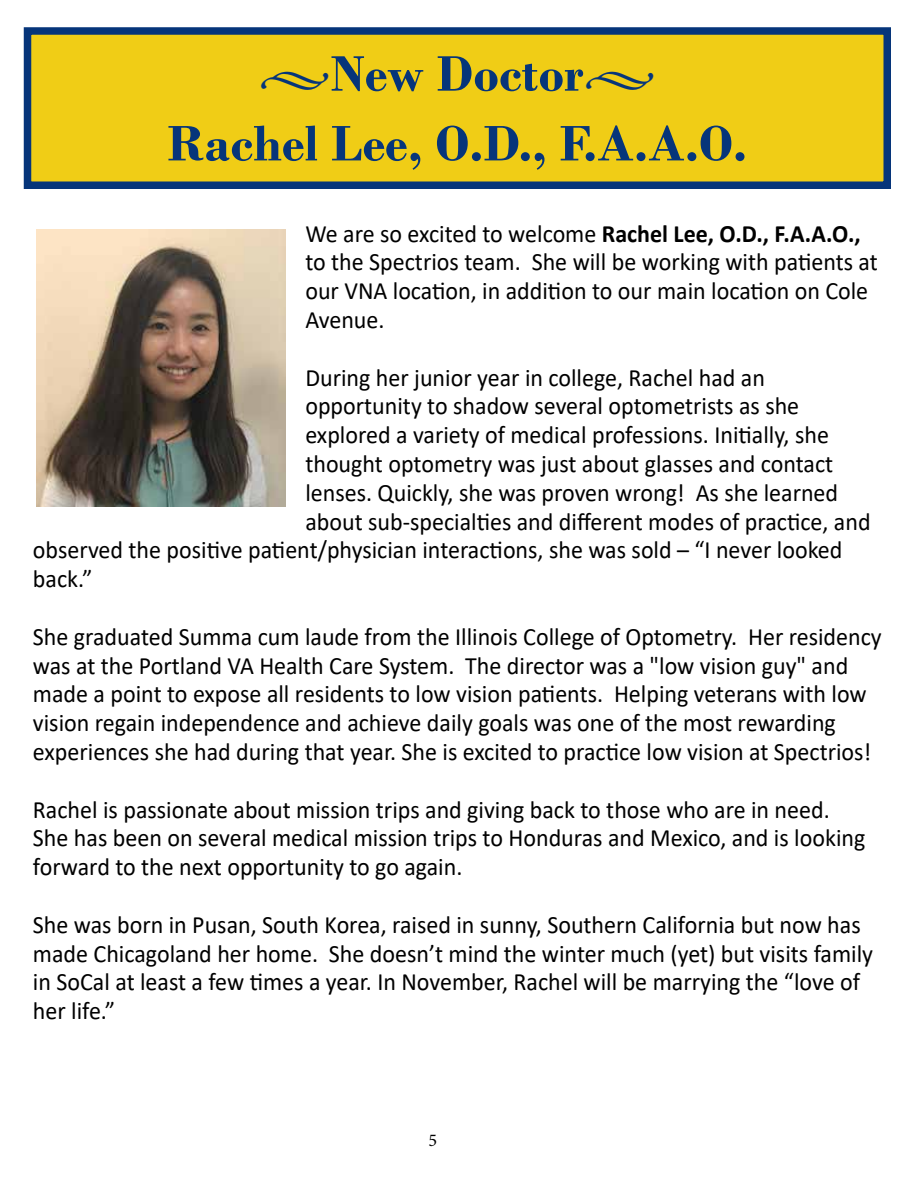
<style>
.page{position:relative;width:918px;height:1188px;background:#fff}
.page>*{position:absolute;margin:0;border:0;box-sizing:border-box;transform-origin:0 0}
.t1{font:700 52.5px/69.8px "Bodoni";color:#06357a;text-align:center}
.t2{font:24.9px/28.8px "Calibri";color:#000;scale:.96 1}
.t3{font:18px "Minion Pro";color:#000}
.s1{font-family:"Minion Pro";font-weight:400;font-size:45px}
.s2{font-weight:700}
</style>
<div class="page">
<div style="left:28px;top:31px;width:859px;height:154px;background:#f0cd16"></div>
<div style="left:24px;top:27px;width:867px;height:162px;border:8px solid #06357a"></div>
<img style="left:37px;top:230px;width:248px;height:276px">
<h1 class="t1" style="left:168px;top:38px;width:581px"><span class="s1">•</span>New Doctor<span class="s1">•<br></span>Rachel Lee, O.D., F.A.A.O.</h1>
<p class="t2" style="left:305px;top:218px;width:598px">We are so excited to welcome <span class="s2">Rachel Lee, O.D., F.A.A.O., </span>to the Spectrios team. She will be working with patients at our VNA location, in addition to our main location on Cole Avenue.</p>
<p class="t2" style="left:305px;top:362px;width:480px">During her junior year in college, Rachel had an</p>
<p class="t2" style="left:305px;top:391px;width:516px">opportunity to shadow several optometrists as she</p>
<p class="t2" style="left:305px;top:420px;width:547px">explored a variety of medical professions. Initially, she</p>
<p class="t2" style="left:305px;top:449px;width:551px">thought optometry was just about glasses and contact</p>
<p class="t2" style="left:305px;top:478px;width:557px">lenses. Quickly, she was proven wrong! As she learned</p>
<p class="t2" style="left:305px;top:506px;width:590px">about sub-specialties and different modes of practice, and</p>
<p class="t2" style="left:33px;top:535px;width:845px">observed the positive patient/physician interactions, she was sold – “I never looked</p>
<p class="t2" style="left:33px;top:564px;width:63px">back.”</p>
<p class="t2" style="left:33px;top:622px;width:886px">She graduated Summa cum laude from the Illinois College of Optometry. Her residency was at the Portland VA Health Care System. The director was a "low vision guy" and made a point to expose all residents to low vision patients. Helping veterans with low vision regain independence and achieve daily goals was one of the most rewarding experiences she had during that year. She is excited to practice low vision at Spectrios!</p>
<p class="t2" style="left:33px;top:794px;width:869px">Rachel is passionate about mission trips and giving back to those who are in need.<br>She has been on several medical mission trips to Honduras and Mexico, and is looking forward to the next opportunity to go again.</p>
<p class="t2" style="left:33px;top:910px;width:877px">She was born in Pusan, South Korea, raised in sunny, Southern California but now has made Chicagoland her home. She doesn’t mind the winter much (yet) but visits family in SoCal at least a few times a year. In November, Rachel will be marrying the “love of her life.”</p>
<p class="t3" style="left:428px;top:1129px;width:10px">5</p>
</div>
